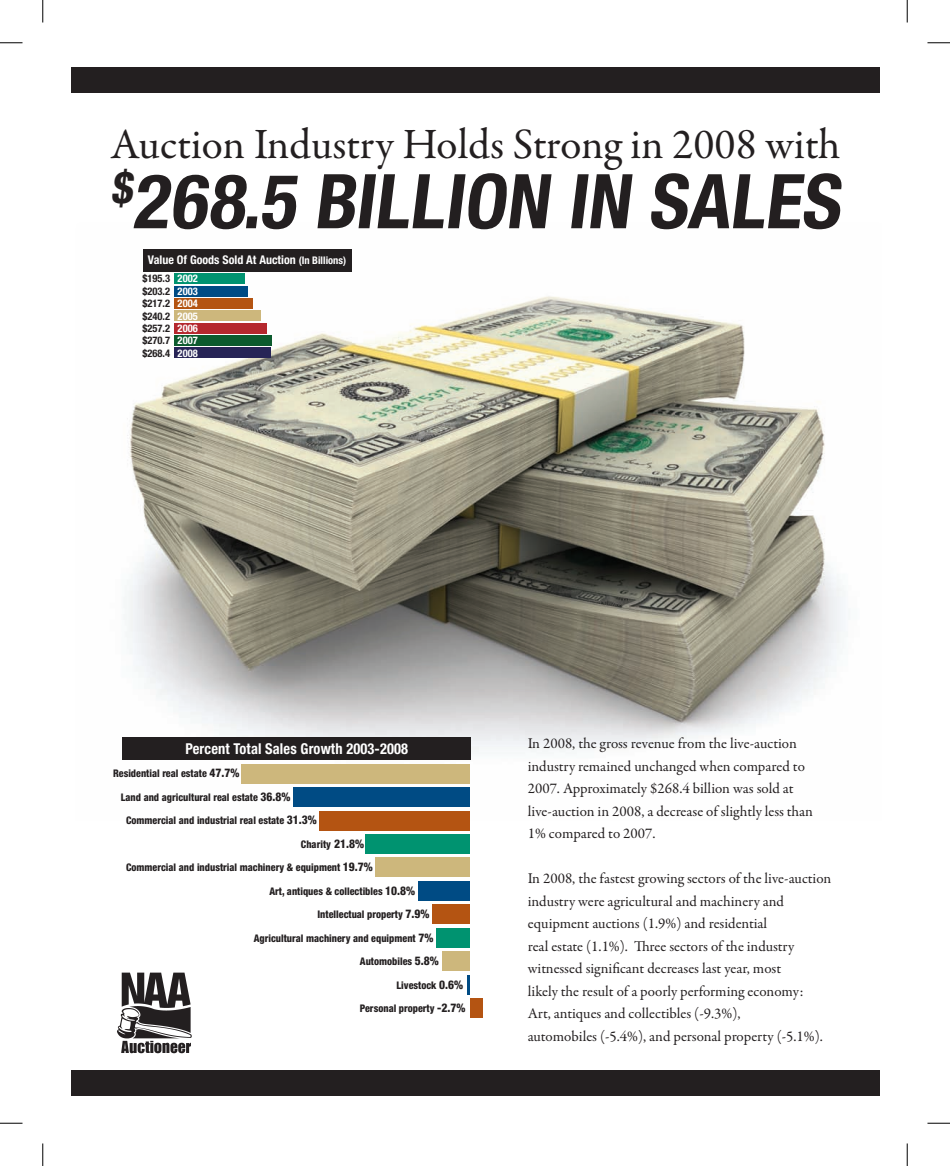
<style>
.page{position:relative;width:950px;height:1166px;background:#fff}
.page>*{position:absolute;margin:0;border:0;box-sizing:border-box;transform-origin:0 0}
.t1{font:700 condensed 75.6px "Helvetica Neue";color:#231f20}
.t2{font:43.5px "Garamond Premr Pro";letter-spacing:-.005em;color:#231f20}
.t3{font:15px/22.5px "Garamond Premr Pro";color:#231f20}
.t4{font:700 condensed 15px "Helvetica Neue LT Std";letter-spacing:.01em;color:#fff;scale:.96 1}
.t5{font:700 condensed 12px "Helvetica Neue LT Std";color:#fff}
.t6{font:800 condensed 10.5px "Helvetica Neue LT Std";color:#231f20;scale:.96 1}
.t7{font:700 condensed 10.5px/12.3px "Helvetica Neue LT Std";color:#231f20;text-align:justify}
.s1{font-size:10.5px}
.s2{color:#fff}
.s3{font-size:12px}
</style>
<div class="page">
<img style="left:122px;top:249px;width:723px;height:571px">
<div style="left:70px;top:68px;width:809px;height:25px;background:#231f20"></div>
<div style="left:70px;top:1070px;width:809px;height:26px;background:#231f20"></div>
<div style="left:241px;top:764px;width:229px;height:19px;background:#cdb77c"></div>
<div style="left:293px;top:787px;width:177px;height:19px;background:#004b84"></div>
<div style="left:320px;top:811px;width:150px;height:19px;background:#b45412"></div>
<div style="left:365px;top:834px;width:105px;height:19px;background:#009370"></div>
<div style="left:375px;top:858px;width:95px;height:19px;background:#cdb77c"></div>
<div style="left:418px;top:881px;width:52px;height:19px;background:#004b84"></div>
<div style="left:432px;top:904px;width:38px;height:19px;background:#b45412"></div>
<div style="left:436px;top:928px;width:34px;height:19px;background:#009370"></div>
<div style="left:442px;top:951px;width:28px;height:19px;background:#cdb77c"></div>
<hr style="left:467px;top:975px;width:3px;height:19px;background:#004b84">
<div style="left:470px;top:998px;width:13px;height:19px;background:#b45412"></div>
<div style="left:123px;top:737px;width:348px;height:22px;background:#231f20"></div>
<div style="left:143px;top:249px;width:208px;height:22px;background:#231f20"></div>
<div style="left:174px;top:273px;width:71px;height:11px;background:#009370"></div>
<div style="left:174px;top:286px;width:74px;height:10px;background:#004b84"></div>
<div style="left:174px;top:298px;width:79px;height:11px;background:#b45412"></div>
<div style="left:174px;top:310px;width:87px;height:11px;background:#cdb77c"></div>
<div style="left:174px;top:323px;width:93px;height:11px;background:#b5282e"></div>
<div style="left:174px;top:335px;width:98px;height:11px;background:#0c5b2e"></div>
<div style="left:174px;top:347px;width:97px;height:11px;background:#272456"></div>
<svg style="left:141px;top:322px;width:30px;height:37px"></svg>
<img style="left:117px;top:972px;width:75px;height:82px">
<svg style="left:0;top:42px;width:22px;height:1px"></svg>
<svg style="left:927px;top:42px;width:23px;height:1px"></svg>
<svg style="left:0;top:1122px;width:22px;height:1px"></svg>
<svg style="left:927px;top:1122px;width:23px;height:1px"></svg>
<svg style="left:42px;top:0;width:1px;height:22px"></svg>
<svg style="left:42px;top:1143px;width:1px;height:23px"></svg>
<svg style="left:906px;top:0;width:1px;height:22px"></svg>
<svg style="left:906px;top:1143px;width:1px;height:23px"></svg>
<h2 class="t2" style="left:110px;top:118px;width:731px">Auction Industry Holds Strong in 2008 with</h2>
<h1 class="t1" style="left:111px;top:156px;width:724px"><sup>$</sup>268.5 BILLION IN SALES</h1>
<p class="t5" style="left:148px;top:253px;width:200px">Value Of Goods Sold At Auction <span class="s1">(In Billions)</span></p>
<p class="t7" style="left:142px;top:272px;width:57px">$195.3 <span class="s2">2002 </span>$203.2 <span class="s2">2003 </span>$217.2 <span class="s2">2004 </span>$240.2 <span class="s2">2005 </span>$257.2 <span class="s2">2006 </span>$270.7 <span class="s2">2007 </span>$268.4 <span class="s2">2008</span></p>
<p class="t4" style="left:185px;top:739px;width:233px">Percent Total Sales Growth 2003-2008</p>
<p class="t6" style="left:113px;top:767px;width:133px">Residential real estate <span class="s3">47.7%</span></p>
<p class="t6" style="left:121px;top:790px;width:178px">Land and agricultural real estate <span class="s3">36.8%</span></p>
<p class="t6" style="left:126px;top:814px;width:200px">Commercial and industrial real estate <span class="s3">31.3%</span></p>
<p class="t6" style="left:301px;top:837px;width:67px">Charity <span class="s3">21.8%</span></p>
<p class="t6" style="left:126px;top:861px;width:258px">Commercial and industrial machinery &amp; equipment <span class="s3">19.7%</span></p>
<p class="t6" style="left:269px;top:884px;width:153px">Art, antiques &amp; collectibles <span class="s3">10.8%</span></p>
<p class="t6" style="left:317px;top:908px;width:118px">Intellectual property <span class="s3">7.9%</span></p>
<p class="t6" style="left:254px;top:931px;width:189px">Agricultural machinery and equipment <span class="s3">7%</span></p>
<p class="t6" style="left:360px;top:955px;width:84px">Automobiles <span class="s3">5.8%</span></p>
<p class="t6" style="left:396px;top:978px;width:71px">Livestock <span class="s3">0.6%</span></p>
<p class="t6" style="left:360px;top:1002px;width:111px">Personal property <span class="s3">-2.7%</span></p>
<p class="t3" style="left:528px;top:732px;width:286px">In 2008, the gross revenue from the live-auction industry remained unchanged when compared to 2007. Approximately $268.4 billion was sold at live-auction in 2008, a decrease of slightly less than 1% compared to 2007.</p>
<p class="t3" style="left:528px;top:867px;width:305px">In 2008, the fastest growing sectors of the live-auction industry were agricultural and machinery and equipment auctions (1.9%) and residential<br>real estate (1.1%). Three sectors of the industry witnessed significant decreases last year, most<br>likely the result of a poorly performing economy:<br>Art, antiques and collectibles (-9.3%),<br>automobiles (-5.4%), and personal property (-5.1%).</p>
</div>
